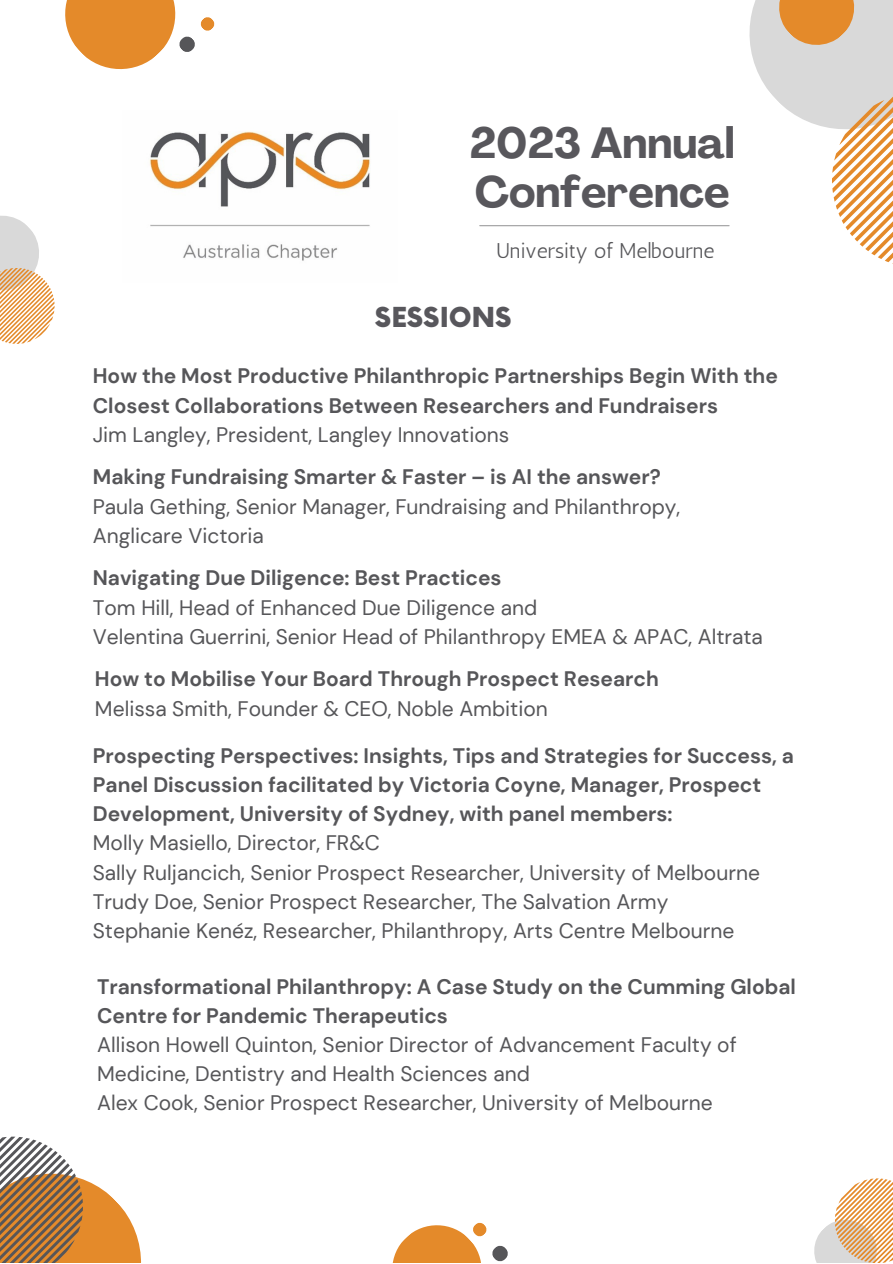
<style>
.page{position:relative;width:893px;height:1264px;background:#fff}
.page>*{position:absolute;margin:0;border:0;box-sizing:border-box;transform-origin:0 0}
.t1{font:700 43.05px/49.5px "Agrandir";color:#58575c}
.t2{font:900 26.85px "Now";color:#58575c}
.t3{font:21.3px "Antic";color:#565659}
.t4{font:21px/29.2px "DM Sans";color:#565659}
.t5{font:700 21px/29.2px "DM Sans";color:#565659}
</style>
<div class="page">
<svg style="left:65px;top:0;width:150px;height:70px"></svg>
<svg style="left:749px;top:0;width:143px;height:128px"></svg>
<svg style="left:831px;top:93px;width:61px;height:170px"></svg>
<svg style="left:0;top:215px;width:55px;height:129px"></svg>
<svg style="left:83px;top:1179px;width:59px;height:83px"></svg>
<svg style="left:0;top:1136px;width:83px;height:126px"></svg>
<svg style="left:814px;top:1178px;width:78px;height:84px"></svg>
<svg style="left:393px;top:1222px;width:115px;height:40px"></svg>
<img style="left:149px;top:131px;width:221px;height:130px">
<hr style="left:479px;top:225px;width:250px;height:1px;background:#9e9e9f">
<p class="t1" style="left:469px;top:122px;width:267px">2023 Annual<br>Conference</p>
<p class="t3" style="left:496px;top:238px;width:220px">University of Melbourne</p>
<p class="t2" style="left:375px;top:302px;width:138px">SESSIONS</p>
<p class="t5" style="left:93px;top:362px;width:686px">How the Most Productive Philanthropic Partnerships Begin With the<br>Closest Collaborations Between Researchers and Fundraisers</p>
<p class="t4" style="left:93px;top:420px;width:418px">Jim Langley, President, Langley Innovations</p>
<p class="t5" style="left:93px;top:462px;width:569px">Making Fundraising Smarter &amp; Faster – is AI the answer?</p>
<p class="t4" style="left:93px;top:492px;width:589px">Paula Gething, Senior Manager, Fundraising and Philanthropy,</p>
<p class="t4" style="left:93px;top:521px;width:173px">Anglicare Victoria</p>
<p class="t5" style="left:93px;top:563px;width:410px">Navigating Due Diligence: Best Practices</p>
<p class="t4" style="left:93px;top:593px;width:446px">Tom Hill, Head of Enhanced Due Diligence and</p>
<p class="t4" style="left:93px;top:622px;width:671px">Velentina Guerrini, Senior Head of Philanthropy EMEA &amp; APAC, Altrata</p>
<p class="t5" style="left:95px;top:664px;width:565px">How to Mobilise Your Board Through Prospect Research</p>
<p class="t4" style="left:95px;top:694px;width:454px">Melissa Smith, Founder &amp; CEO, Noble Ambition</p>
<p class="t5" style="left:93px;top:741px;width:702px">Prospecting Perspectives: Insights, Tips and Strategies for Success, a<br>Panel Discussion facilitated by Victoria Coyne, Manager, Prospect<br>Development, University of Sydney, with panel members:</p>
<p class="t4" style="left:93px;top:828px;width:288px">Molly Masiello, Director, FR&amp;C</p>
<p class="t4" style="left:93px;top:857px;width:668px">Sally Ruljancich, Senior Prospect Researcher, University of Melbourne</p>
<p class="t4" style="left:93px;top:887px;width:577px">Trudy Doe, Senior Prospect Researcher, The Salvation Army</p>
<p class="t4" style="left:93px;top:916px;width:643px">Stephanie Kenéz, Researcher, Philanthropy, Arts Centre Melbourne</p>
<p class="t5" style="left:97px;top:971px;width:700px">Transformational Philanthropy: A Case Study on the Cumming Global<br>Centre for Pandemic Therapeutics</p>
<p class="t4" style="left:97px;top:1030px;width:641px">Allison Howell Quinton, Senior Director of Advancement Faculty of<br>Medicine, Dentistry and Health Sciences and</p>
<p class="t4" style="left:97px;top:1088px;width:617px">Alex Cook, Senior Prospect Researcher, University of Melbourne</p>
</div>
